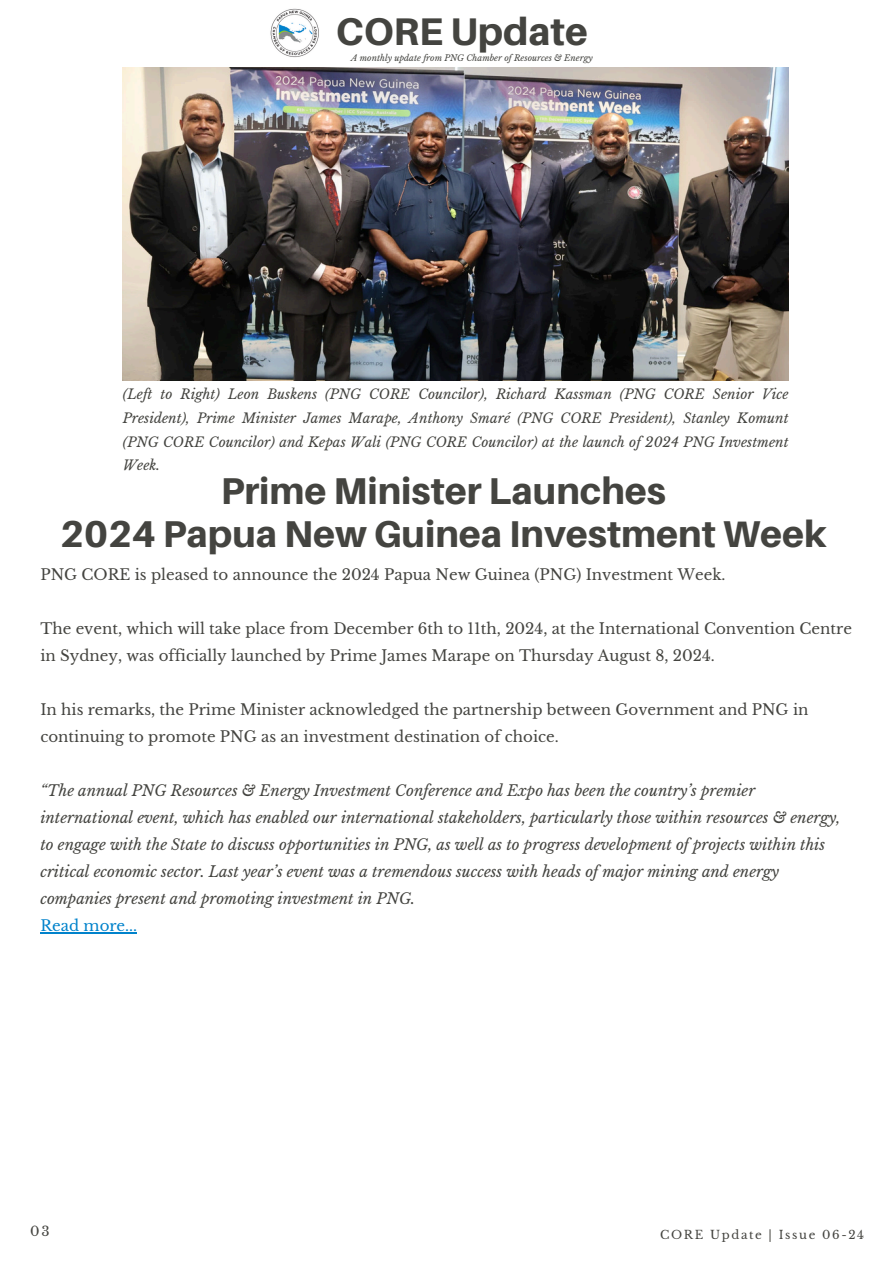
<style>
.page{position:relative;width:894px;height:1264px;background:#fff}
.page>*{position:absolute;margin:0;border:0;box-sizing:border-box;transform-origin:0 0}
.t1{font:800 38.55px "Aileron";color:#444440}
.t2{font:800 37.35px/42.8px "Aileron";color:#444440;text-align:center}
.t3{font:italic 15px/27px "Libre Baskerville";color:#444440}
.t4{font:15px/27px "Libre Baskerville";color:#444440}
.t5{font:italic 13.5px/23.7px "Libre Baskerville";color:#444440;text-align:justify}
.t6{font:13.2px "Libre Baskerville";color:#444440}
.t7{font:11.7px "Libre Baskerville";letter-spacing:.14em;color:#444440}
.t8{font:italic 8.55px "Libre Baskerville";color:#444440}
.s1{font-style:normal;color:#0082cb}
</style>
<div class="page">
<img style="left:253px;top:8px;width:83px;height:60px">
<img style="left:123px;top:68px;width:665px;height:312px">
<hr style="left:40px;top:932px;width:97px;height:1px;background:#0082cb">
<h1 class="t1" style="left:336px;top:7px;width:253px">CORE Update</h1>
<p class="t8" style="left:351px;top:52px;width:243px">A monthly update from PNG Chamber of Resources &amp; Energy</p>
<h3 class="t5" style="left:123px;top:383px;width:667px">(Left to Right) Leon Buskens (PNG CORE Councilor), Richard Kassman (PNG CORE Senior Vice President), Prime Minister James Marape, Anthony Smaré (PNG CORE President), Stanley Komunt (PNG CORE Councilor) and Kepas Wali (PNG CORE Councilor) at the launch of 2024 PNG Investment Week.</h3>
<h2 class="t2" style="left:60px;top:469px;width:767px">Prime Minister Launches<br>2024 Papua New Guinea Investment Week</h2>
<h2 class="t4" style="left:40px;top:561px;width:686px">PNG CORE is pleased to announce the 2024 Papua New Guinea (PNG) Investment Week.</h2>
<h1 class="t4" style="left:40px;top:615px;width:812px">The event, which will take place from December 6th to 11th, 2024, at the International Convention Centre in Sydney, was officially launched by Prime James Marape on Thursday August 8, 2024.</h1>
<h2 class="t4" style="left:40px;top:696px;width:769px">In his remarks, the Prime Minister acknowledged the partnership between Government and PNG in continuing to promote PNG as an investment destination of choice.</h2>
<h2 class="t3" style="left:40px;top:777px;width:801px">“The annual PNG Resources &amp; Energy Investment Conference and Expo has been the country’s premier international event, which has enabled our international stakeholders, particularly those within resources &amp; energy, to engage with the State to discuss opportunities in PNG, as well as to progress development of projects within this critical economic sector. Last year’s event was a tremendous success with heads of major mining and energy companies present and promoting investment in PNG.<br><span class="s1">Read more...</span></h2>
<h2 class="t6" style="left:30px;top:1223px;width:21px">03</h2>
<p class="t7" style="left:660px;top:1227px;width:205px">CORE Update | Issue 06-24</p>
</div>
